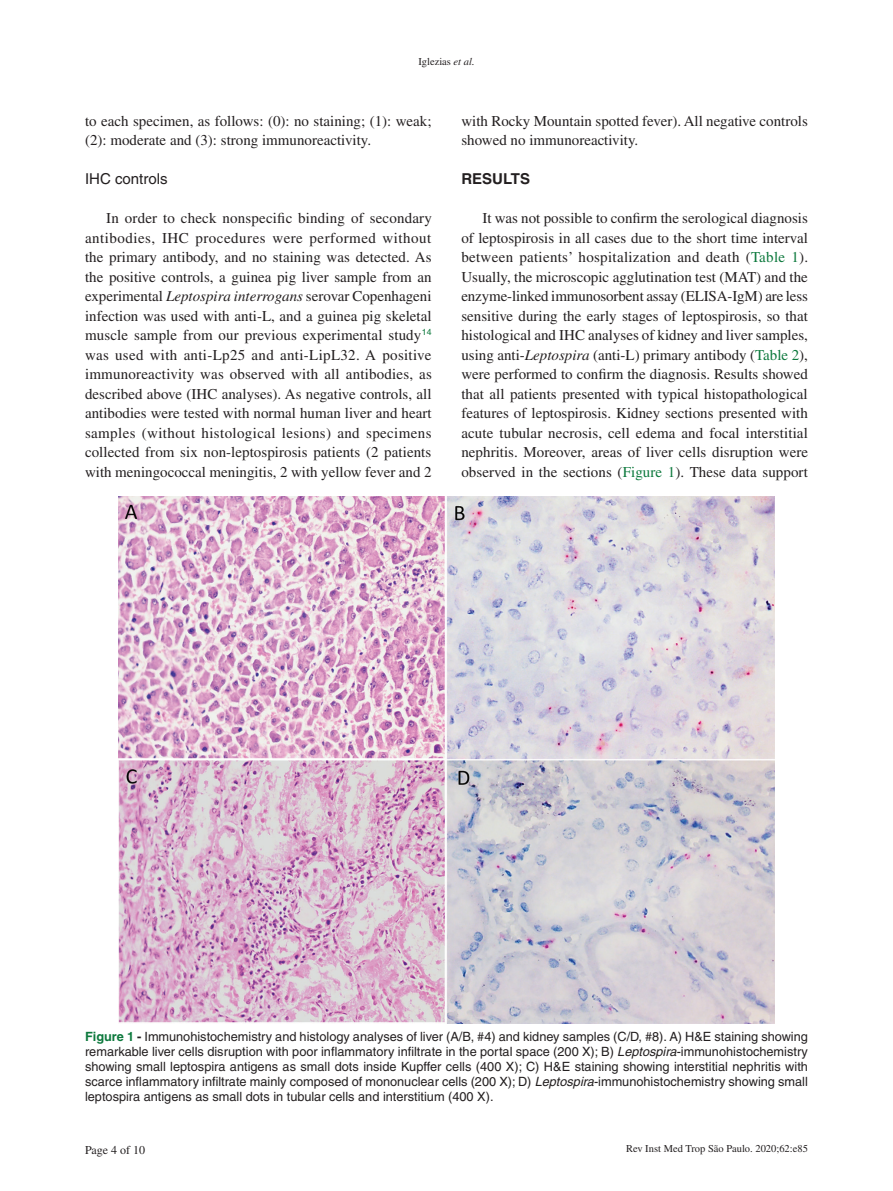
<style>
.page{position:relative;width:893px;height:1191px;background:#fff}
.page>*{position:absolute;margin:0;border:0;box-sizing:border-box;transform-origin:0 0}
.t1{font:15px/19.5px "Times";color:#231f20}
.t2{font:15px "Helvetica";color:#231f20}
.t3{font:700 15px "Helvetica";color:#231f20}
.t4{font:12.75px/15px "Helvetica";color:#231f20;text-align:justify}
.t5{font:12px "Times";color:#231f20}
.t6{font:10.5px "Times";color:#231f20}
.s1{font-style:italic}
.s2{color:#0d793d}
.s3{font-weight:700;color:#0d793d}
.s4{font-weight:700}
</style>
<div class="page">
<img style="left:119px;top:496px;width:655px;height:527px">
<p class="t6" style="left:418px;top:56px;width:58px">Iglezias <span class="s1">et al.</span></p>
<p class="t1" style="left:85px;top:111px;width:348px">to each specimen, as follows: (0): no staining; (1): weak; (2): moderate and (3): strong immunoreactivity.</p>
<p class="t2" style="left:85px;top:170px;width:84px">IHC controls</p>
<p class="t1" style="left:85px;top:208px;width:348px;text-align:justify;text-indent:21px">In order to check nonspecific binding of secondary antibodies, IHC procedures were performed without the primary antibody, and no staining was detected. As the positive controls, a guinea pig liver sample from an experimental <span class="s1">Leptospira interrogans</span> serovar Copenhageni infection was used with anti-L, and a guinea pig skeletal muscle sample from our previous experimental study<sup>14 </sup>was used with anti-Lp25 and anti-LipL32. A positive immunoreactivity was observed with all antibodies, as described above (IHC analyses). As negative controls, all antibodies were tested with normal human liver and heart samples (without histological lesions) and specimens collected from six non-leptospirosis patients (2 patients with meningococcal meningitis, 2 with yellow fever and 2</p>
<p class="t1" style="left:461px;top:111px;width:348px">with Rocky Mountain spotted fever). All negative controls showed no immunoreactivity.</p>
<p class="t3" style="left:461px;top:170px;width:70px">RESULTS</p>
<p class="t1" style="left:461px;top:208px;width:348px;text-align:justify;text-indent:21px">It was not possible to confirm the serological diagnosis of leptospirosis in all cases due to the short time interval between patients’ hospitalization and death (<span class="s2">Table 1</span>).<br>Usually, the microscopic agglutination test (MAT) and the enzyme-linked immunosorbent assay (ELISA-IgM) are less sensitive during the early stages of leptospirosis, so that histological and IHC analyses of kidney and liver samples, using anti-<span class="s1">Leptospira</span> (anti-L) primary antibody (<span class="s2">Table 2</span>), were performed to confirm the diagnosis. Results showed that all patients presented with typical histopathological features of leptospirosis. Kidney sections presented with acute tubular necrosis, cell edema and focal interstitial nephritis. Moreover, areas of liver cells disruption were observed in the sections (<span class="s2">Figure 1</span>). These data support</p>
<p class="t4" style="left:85px;top:1029px;width:724px"><span class="s3">Figure 1</span> <span class="s4">-</span> Immunohistochemistry and histology analyses of liver (A/B, #4) and kidney samples (C/D, #8). A) H&amp;E staining showing remarkable liver cells disruption with poor inflammatory infiltrate in the portal space (200 X); B) <span class="s1">Leptospira</span>-immunohistochemistry showing small leptospira antigens as small dots inside Kupffer cells (400 X); C) H&amp;E staining showing interstitial nephritis with scarce inflammatory infiltrate mainly composed of mononuclear cells (200 X); D) <span class="s1">Leptospira</span>-immunohistochemistry showing small leptospira antigens as small dots in tubular cells and interstitium (400 X).</p>
<p class="t5" style="left:85px;top:1142px;width:62px">Page 4 of 10</p>
<p class="t6" style="left:626px;top:1143px;width:183px">Rev Inst Med Trop São Paulo. 2020;62:e85</p>
</div>
